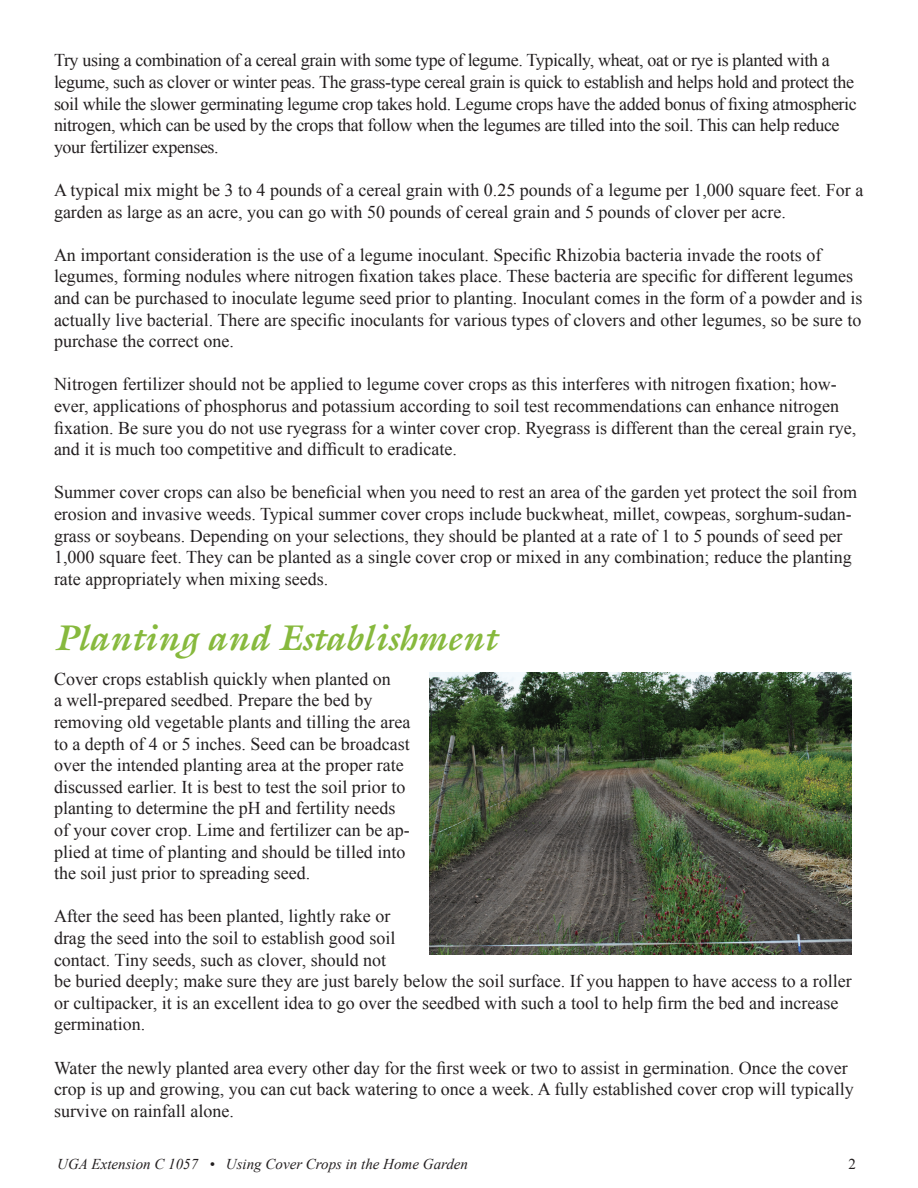
<style>
.page{position:relative;width:918px;height:1188px;background:#fff}
.page>*{position:absolute;margin:0;border:0;box-sizing:border-box;transform-origin:0 0}
.t1{font:italic 700 36px "Galliard";color:#87b93d}
.t2{font:18px/21.6px "Times New Roman";color:#231f20}
.t3{font:18px/21.6px "Times New Roman";letter-spacing:-.02em;color:#231f20}
.t4{font:italic 15px "Times New Roman";color:#231f20}
.t5{font:15px "Times New Roman";color:#231f20}
</style>
<div class="page">
<img style="left:430px;top:673px;width:421px;height:282px">
<p class="t3" style="left:54px;top:49px;width:804px">Try using a combination of a cereal grain with some type of legume. Typically, wheat, oat or rye is planted with a legume, such as clover or winter peas. The grass-type cereal grain is quick to establish and helps hold and protect the soil while the slower germinating legume crop takes hold. Legume crops have the added bonus of fixing atmospheric nitrogen, which can be used by the crops that follow when the legumes are tilled into the soil. This can help reduce your fertilizer expenses.</p>
<p class="t2" style="left:54px;top:179px;width:811px">A typical mix might be 3 to 4 pounds of a cereal grain with 0.25 pounds of a legume per 1,000 square feet. For a garden as large as an acre, you can go with 50 pounds of cereal grain and 5 pounds of clover per acre.</p>
<p class="t2" style="left:54px;top:244px;width:810px">An important consideration is the use of a legume inoculant. Specific Rhizobia bacteria invade the roots of legumes, forming nodules where nitrogen fixation takes place. These bacteria are specific for different legumes and can be purchased to inoculate legume seed prior to planting. Inoculant comes in the form of a powder and is actually live bacterial. There are specific inoculants for various types of clovers and other legumes, so be sure to purchase the correct one.</p>
<p class="t2" style="left:54px;top:373px;width:804px">Nitrogen fertilizer should not be applied to legume cover crops as this interferes with nitrogen fixation; how&shy;ever, applications of phosphorus and potassium according to soil test recommendations can enhance nitrogen fixation. Be sure you do not use ryegrass for a winter cover crop. Ryegrass is different than the cereal grain rye, and it is much too competitive and difficult to eradicate.</p>
<p class="t2" style="left:54px;top:481px;width:805px">Summer cover crops can also be beneficial when you need to rest an area of the garden yet protect the soil from erosion and invasive weeds. Typical summer cover crops include buckwheat, millet, cowpeas, sorghum-sudan&shy;grass or soybeans. Depending on your selections, they should be planted at a rate of 1 to 5 pounds of seed per 1,000 square feet. They can be planted as a single cover crop or mixed in any combination; reduce the planting rate appropriately when mixing seeds.</p>
<h1 class="t1" style="left:54px;top:615px;width:444px">Planting and Establishment</h1>
<p class="t2" style="left:54px;top:668px;width:358px">Cover crops establish quickly when planted on<br>a well-prepared seedbed. Prepare the bed by removing old vegetable plants and tilling the area to a depth of 4 or 5 inches. Seed can be broadcast over the intended planting area at the proper rate discussed earlier. It is best to test the soil prior to planting to determine the pH and fertility needs of your cover crop. Lime and fertilizer can be ap&shy;plied at time of planting and should be tilled into the soil just prior to spreading seed.</p>
<p class="t2" style="left:54px;top:905px;width:799px">After the seed has been planted, lightly rake or<br>drag the seed into the soil to establish good soil<br>contact. Tiny seeds, such as clover, should not<br>be buried deeply; make sure they are just barely below the soil surface. If you happen to have access to a roller or cultipacker, it is an excellent idea to go over the seedbed with such a tool to help firm the bed and increase germination.</p>
<p class="t2" style="left:54px;top:1056px;width:801px">Water the newly planted area every other day for the first week or two to assist in germination. Once the cover crop is up and growing, you can cut back watering to once a week. A fully established cover crop will typically survive on rainfall alone.</p>
<p class="t4" style="left:57px;top:1154px;width:412px">UGA Extension C 1057 • Using Cover Crops in the Home Garden</p>
<p class="t5" style="left:848px;top:1154px;width:9px">2</p>
</div>
